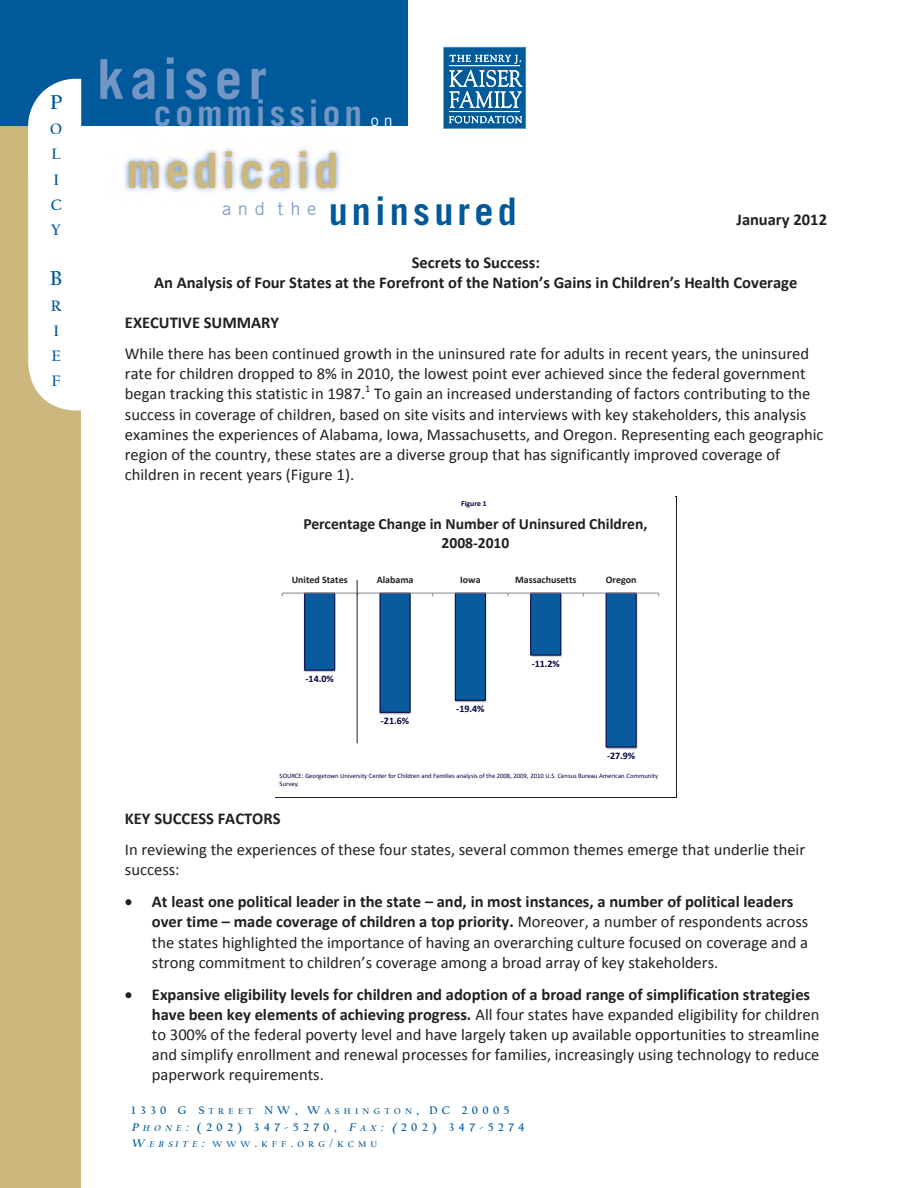
<style>
.page{position:relative;width:918px;height:1188px;background:#fff}
.page>*{position:absolute;margin:0;border:0;box-sizing:border-box;transform-origin:0 0}
.t1{font:700 55.2px "Trade Gothic";letter-spacing:.11em;color:#7496c4}
.t2{font:700 48.6px "Trade Gothic";letter-spacing:.085em;color:#ccb77c}
.t3{font:700 38.1px "Trade Gothic";letter-spacing:.11em;color:#00599b}
.t4{font:700 35.4px "Trade Gothic";letter-spacing:.11em;color:#7496c4}
.t5{font:700 21px "Californian";color:#00599b}
.t6{font:16.5px/20.1px "Calibri";color:#231f20}
.t7{font:700 16.5px/20.1px "Calibri";color:#231f20;text-align:center}
.t8{font:700 15.75px/25.2px "Californian";color:#00599b}
.t9{font:700 15.6px/18.8px "Calibri";color:#231f20;text-align:center}
.t10{font:700 11.55px/16.5px "Californian";letter-spacing:.375em;color:#00599b}
.t11{font:10.5px "Calibri";color:#231f20}
.t12{font:700 10.05px "Calibri";color:#231f20}
.t13{font:700 10.05px "Calibri";color:#000040}
.t14{font:700 8.7px "Californian";letter-spacing:.5em;color:#00599b}
.t15{font:700 7.8px "Calibri";color:#000040}
.t16{font:6.6px/7.9px "Calibri";letter-spacing:-.005em;color:#000040}
.s1{font-weight:400;font-size:16.05px;color:#fff}
.s2{font-weight:700}
.s3{font-size:8.7px}
.s4{font-style:italic}
.s5{font-style:italic;font-size:8.7px}
.s6{font-style:italic;font-size:11.55px}
.s7{font-size:11.55px}
</style>
<div class="page">
<img style="left:124px;top:148px;width:217px;height:45px">
<div style="left:0;top:2px;width:81px;height:1186px;background:#ccb77c"></div>
<div style="left:0;top:0;width:407px;height:126px;background:#00599b"></div>
<svg style="left:28px;top:79px;width:53px;height:331px;background:#f6f8f8"></svg>
<svg style="left:443px;top:47px;width:83px;height:82px;background:#387fb1"></svg>
<hr style="left:450px;top:65px;width:70px;height:1px;background:#fff">
<hr style="left:450px;top:111px;width:70px;height:1px;background:#fff">
<hr style="left:276px;top:496px;width:400px;height:1px;background:#231f20">
<hr style="left:275px;top:496px;width:1px;height:301px;background:#231f20">
<hr style="left:676px;top:496px;width:1px;height:301px;background:#231f20">
<hr style="left:276px;top:797px;width:400px;height:1px;background:#231f20">
<div style="left:276px;top:496px;width:399px;height:301px;background:#fff"></div>
<img style="left:303px;top:594px;width:335px;height:156px">
<svg style="left:305px;top:594px;width:331px;height:153px"></svg>
<hr style="left:282px;top:593px;width:377px;height:1px;background:#86868f">
<hr style="left:357px;top:580px;width:1px;height:163px;background:#231f20">
<p class="t5" style="left:50px;top:92px;width:14px">P</p>
<p class="t8" style="left:50px;top:118px;width:13px">O<br>L<br>I<br>C<br>Y</p>
<p class="t5" style="left:50px;top:269px;width:14px">B</p>
<p class="t8" style="left:51px;top:294px;width:12px">R<br>I<br>E<br>F</p>
<p class="t1" style="left:97px;top:45px;width:171px">kaiser</p>
<p class="t4" style="left:154px;top:91px;width:240px">commission <span class="s1">o n</span></p>
<p class="t2" style="left:126px;top:141px;width:213px">medicaid</p>
<p class="t3" style="left:222px;top:188px;width:296px"><sup>a</sup> <sup>n</sup> <sup>d</sup> <sup>t</sup> <sup>h</sup> <sup>e</sup> uninsured</p>
<p class="t7" style="left:737px;top:210px;width:92px">January 2012</p>
<p class="t7" style="left:154px;top:252px;width:645px">Secrets to Success:<br>An Analysis of Four States at the Forefront of the Nation’s Gains in Children’s Health Coverage</p>
<p class="t6" style="left:125px;top:307px;width:686px;line-height:31.2px"><span class="s2">EXECUTIVE SUMMARY<br></span>While there has been continued growth in the uninsured rate for adults in recent years, the uninsured</p>
<p class="t6" style="left:125px;top:364px;width:682px">rate for children dropped to 8% in 2010, the lowest point ever achieved since the federal government began tracking this statistic in 1987.</p>
<p class="t11" style="left:365px;top:382px;width:7px">1</p>
<p class="t6" style="left:125px;top:384px;width:700px;text-indent:249px">To gain an increased understanding of factors contributing to the success in coverage of children, based on site visits and interviews with key stakeholders, this analysis examines the experiences of Alabama, Iowa, Massachusetts, and Oregon. Representing each geographic region of the country, these states are a diverse group that has significantly improved coverage of children in recent years (Figure 1).</p>
<p class="t15" style="left:461px;top:498px;width:27px">Figure 1</p>
<p class="t9" style="left:303px;top:515px;width:346px">Percentage Change in Number of Uninsured Children,<br>2008-2010</p>
<p class="t12" style="left:292px;top:573px;width:58px">United States</p>
<p class="t12" style="left:377px;top:573px;width:38px">Alabama</p>
<p class="t12" style="left:460px;top:573px;width:22px">Iowa</p>
<p class="t12" style="left:515px;top:573px;width:63px">Massachusetts</p>
<p class="t12" style="left:606px;top:573px;width:32px">Oregon</p>
<p class="t13" style="left:306px;top:672px;width:30px">-14.0%</p>
<p class="t13" style="left:381px;top:715px;width:30px">-21.6%</p>
<p class="t13" style="left:456px;top:703px;width:30px">-19.4%</p>
<p class="t13" style="left:532px;top:657px;width:30px">-11.2%</p>
<p class="t13" style="left:607px;top:749px;width:30px">-27.9%</p>
<p class="t16" style="left:280px;top:772px;width:380px">SOURCE: Georgetown University Center for Children and Families analysis of the 2008, 2009, 2010 U.S. Census Bureau American Community<br>Survey.</p>
<p class="t6" style="left:125px;top:803px;width:682px;line-height:31.2px"><span class="s2">KEY SUCCESS FACTORS<br></span>In reviewing the experiences of these four states, several common themes emerge that underlie their</p>
<p class="t6" style="left:125px;top:860px;width:56px">success:</p>
<p class="t6" style="left:152px;top:892px;width:658px;text-indent:-27px">• <span class="s2">At least one political leader in the state – and, in most instances, a number of political leaders over time – made coverage of children a top priority.</span> Moreover, a number of respondents across the states highlighted the importance of having an overarching culture focused on coverage and a strong commitment to children’s coverage among a broad array of key stakeholders.</p>
<p class="t6" style="left:152px;top:984px;width:669px;text-indent:-27px">• <span class="s2">Expansive eligibility levels for children and adoption of a broad range of simplification strategies have been key elements of achieving progress.</span> All four states have expanded eligibility for children to 300% of the federal poverty level and have largely taken up available opportunities to streamline and simplify enrollment and renewal processes for families, increasingly using technology to reduce paperwork requirements.</p>
<p class="t10" style="left:132px;top:1103px;width:395px">1330 G S<span class="s3">TREET</span> NW, W<span class="s3">ASHINGTON</span>, DC 20005<br><span class="s4">P</span><span class="s5">HONE</span><span class="s4">:</span> (202) 347-5270, <span class="s4">F</span><span class="s5">AX</span><span class="s4">: (</span>202) 347-5274</p>
<p class="t14" style="left:132px;top:1140px;width:247px"><span class="s6">W</span><span class="s4">EBSITE</span><span class="s6">:</span> WWW<span class="s7">.</span>KFF<span class="s7">.</span>ORG<span class="s7">/</span>KCMU</p>
</div>
